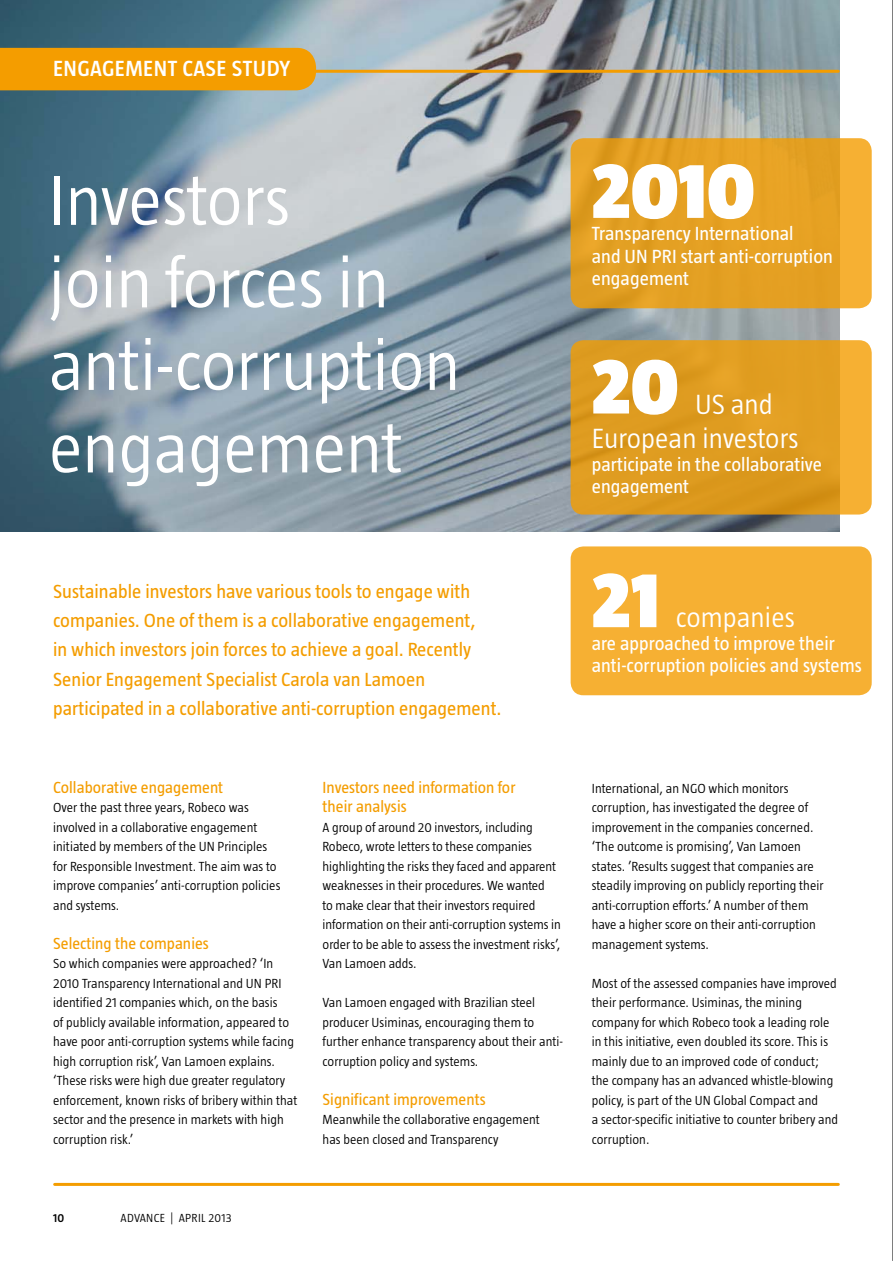
<style>
.page{position:relative;width:893px;height:1263px;background:#fff}
.page>*{position:absolute;margin:0;border:0;box-sizing:border-box;transform-origin:0 0}
.t1{font:900 81px "Taz";color:#fff}
.t2{font:300 72px/82.5px "Taz";color:#fff}
.t3{font:300 28.5px/34.5px "Taz";letter-spacing:.005em;color:#fff}
.t4{font:600 22.5px "Taz";letter-spacing:.015em;color:#fff}
.t5{font:19.5px/29.2px "Taz";letter-spacing:.005em;color:#f49d00}
.t6{font:19.5px/22.5px "Taz";letter-spacing:.005em;color:#fff}
.t7{font:16.5px/19.5px "Taz";letter-spacing:.005em;color:#f49d00}
.t8{font:300 13.5px/19.5px "Taz";letter-spacing:.005em;color:#000}
.t9{font:300 12px "Taz";letter-spacing:.025em;color:#000}
.t10{font:600 12px "Taz";color:#000}
</style>
<div class="page">
<hr style="left:892px;top:0;width:1px;height:1261px;background:#000">
<img style="left:0;top:0;width:840px;height:531px">
<svg style="left:571px;top:340px;width:301px;height:174px;background:#e09d21"></svg>
<div style="left:571px;top:138px;width:301px;height:170px;background:linear-gradient(to right,#df9c1f,#eda729);border-radius:13px"></div>
<hr style="left:55px;top:70px;width:783px;height:3px;background:#f49d00">
<hr style="left:55px;top:1183px;width:783px;height:3px;background:#f49d00">
<div style="left:0;top:48px;width:316px;height:42px;background:#f49d00"></div>
<div style="left:571px;top:546px;width:301px;height:149px;background:#f6b033;border-radius:13px"></div>
<h3 class="t4" style="left:53px;top:57px;width:13px">ENGAGE</h3>
<h3 class="t4" style="left:125px;top:57px;width:30px">MENT</h3>
<h3 class="t4" style="left:183px;top:57px;width:109px">CASE STU DY</h3>
<h2 class="t2" style="left:49px;top:160px;width:413px">Investors<br>join forces in anti-corruption engagement</h2>
<h1 class="t1" style="left:592px;top:147px;width:165px">2010</h1>
<h3 class="t6" style="left:592px;top:223px;width:243px">Transparency International<br>and UN PRI start anti-corruption engagement</h3>
<h1 class="t1" style="left:592px;top:343px;width:88px">20</h1>
<h3 class="t3" style="left:592px;top:387px;width:208px;text-indent:103px">US and<br>European investors</h3>
<h3 class="t6" style="left:592px;top:453px;width:232px">participate in the collaborative engagement</h3>
<p class="t5" style="left:53px;top:577px;width:450px">Sustainable investors have various tools to engage with companies. One of them is a collaborative engagement,<br>in which investors join forces to achieve a goal. Recently Senior Engagement Specialist Carola van Lamoen participated in a collaborative anti-corruption engagement.</p>
<p class="t7" style="left:53px;top:777px;width:172px">Collaborative engagement</p>
<p class="t8" style="left:53px;top:798px;width:229px">Over the past three years, Robeco was involved in a collaborative engagement initiated by members of the UN Principles for Responsible Investment. The aim was to improve companies’ anti-corruption policies and systems.</p>
<p class="t7" style="left:53px;top:933px;width:157px">Selecting the companies</p>
<p class="t8" style="left:53px;top:954px;width:246px">So which companies were approached? ‘In 2010 Transparency International and UN PRI identified 21 companies which, on the basis<br>of publicly available information, appeared to have poor anti-corruption systems while facing high corruption risk’, Van Lamoen explains. ‘These risks were high due greater regulatory enforcement, known risks of bribery within that sector and the presence in markets with high corruption risk.’</p>
<p class="t7" style="left:323px;top:777px;width:194px">Investors need information for their analysis</p>
<p class="t8" style="left:323px;top:817px;width:240px">A group of around 20 investors, including Robeco, wrote letters to these companies highlighting the risks they faced and apparent weaknesses in their procedures. We wanted<br>to make clear that their investors required information on their anti-corruption systems in order to be able to assess the investment risks’, Van Lamoen adds.</p>
<p class="t8" style="left:323px;top:993px;width:242px">Van Lamoen engaged with Brazilian steel producer Usiminas, encouraging them to further enhance transparency about their anti&shy;corruption policy and systems.</p>
<p class="t7" style="left:323px;top:1089px;width:165px">Significant improvements</p>
<p class="t8" style="left:323px;top:1110px;width:219px">Meanwhile the collaborative engagement has been closed and Transparency</p>
<p class="t10" style="left:53px;top:1211px;width:13px">10</p>
<p class="t9" style="left:121px;top:1211px;width:113px">advance | APRIL 2013</p>
<h1 class="t1" style="left:592px;top:556px;width:69px">21</h1>
<h3 class="t3" style="left:676px;top:600px;width:121px">companies</h3>
<h3 class="t6" style="left:592px;top:632px;width:272px">are approached to improve their anti-corruption policies and systems</h3>
<p class="t8" style="left:592px;top:778px;width:233px">International, an NGO which monitors corruption, has investigated the degree of improvement in the companies concerned. ‘The outcome is promising’, Van Lamoen states. ’Results suggest that companies are steadily improving on publicly reporting their anti-corruption efforts.’ A number of them have a higher score on their anti-corruption management systems.</p>
<p class="t8" style="left:592px;top:973px;width:248px">Most of the assessed companies have improved their performance. Usiminas, the mining company for which Robeco took a leading role in this initiative, even doubled its score. This is mainly due to an improved code of conduct; the company has an advanced whistle-blowing policy, is part of the UN Global Compact and<br>a sector-specific initiative to counter bribery and corruption.</p>
</div>
